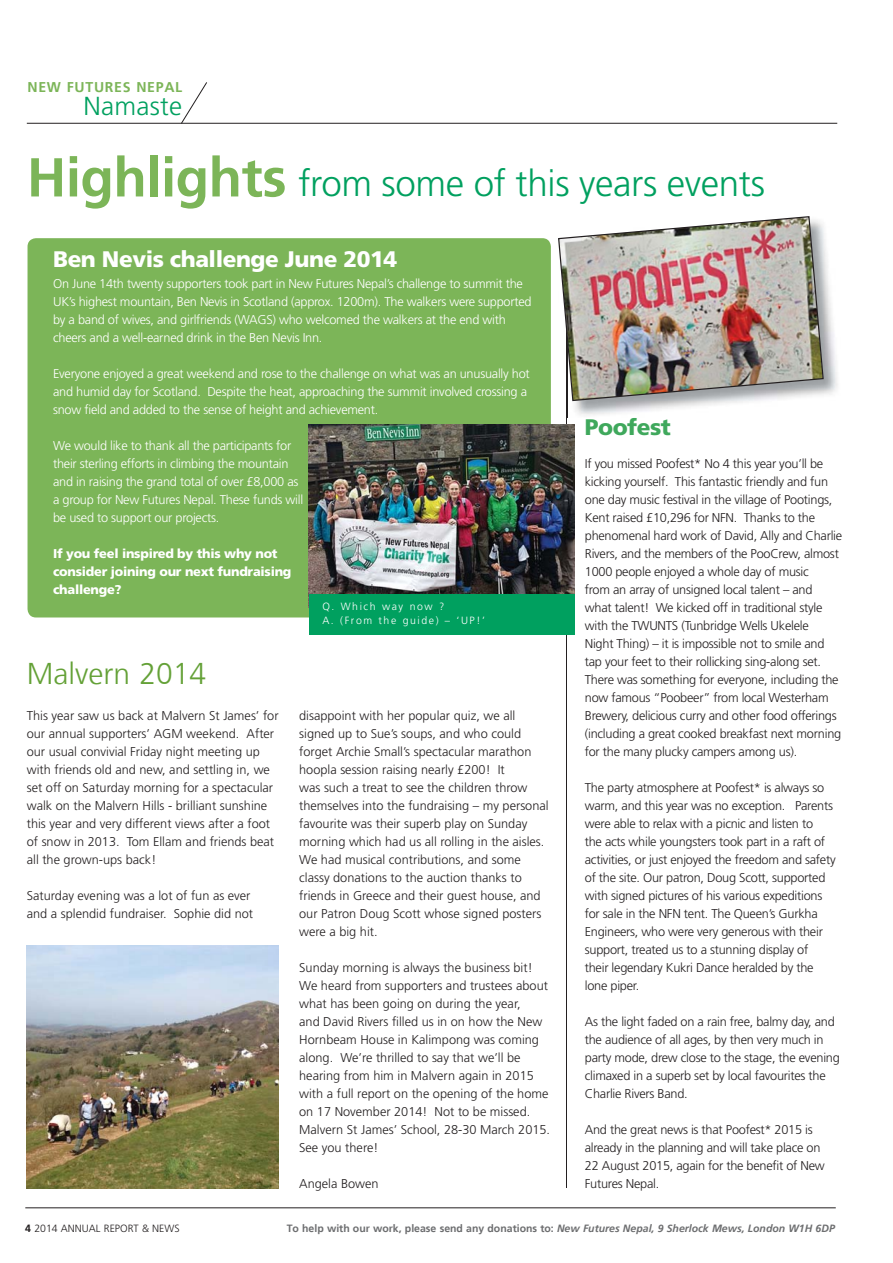
<style>
.page{position:relative;width:893px;height:1263px;background:#fff}
.page>*{position:absolute;margin:0;border:0;box-sizing:border-box;transform-origin:0 0}
.t1{font:300 36.75px "Frutiger LT Std";letter-spacing:-.01em;color:#00a05f}
.t2{font:300 30px "Frutiger LT";color:#64a137}
.t3{font:300 26.1px "Frutiger LT Std";letter-spacing:.01em;color:#00a05f}
.t4{font:900 22.5px "Frutiger LT Std";letter-spacing:-.02em;color:#fff}
.t5{font:900 22.5px "Frutiger LT Std";letter-spacing:-.02em;color:#3fa85c}
.t6{font:700 14.1px "Frutiger LT";letter-spacing:.05em;color:#7cb558}
.t7{font:300 12.75px/18px "Frutiger LT Std";letter-spacing:-.02em;color:#231f20}
.t8{font:300 12.75px/18px "Frutiger LT Std";color:#231f20}
.t9{font:300 12.75px/18px "Frutiger LT Std";letter-spacing:-.02em;color:#fff}
.t10{font:900 12.75px/18px "Frutiger LT Std";letter-spacing:-.02em;color:#fff}
.t11{font:700 10.5px "Frutiger LT";color:#6d6e70}
.t12{font:300 10.5px/13.5px "Frutiger LT Std";letter-spacing:.15em;color:#fff}
.t13{font:300 10.5px "Frutiger LT Std";color:#231f20}
.s1{font-weight:700;font-size:54.75px;color:#7cb558}
.s2{font-family:"Frutiger LT";font-weight:700}
.s3{font-style:italic}
</style>
<div class="page">
<hr style="left:566px;top:243px;width:1px;height:945px;background:#231f20">
<hr style="left:25px;top:1207px;width:810px;height:1px;background:#231f20">
<hr style="left:27px;top:123px;width:810px;height:1px;background:#231f20">
<div style="left:28px;top:238px;width:523px;height:380px;background:#7cb558;border-radius:9px"></div>
<img style="left:309px;top:425px;width:265px;height:169px">
<img style="left:567px;top:239px;width:271px;height:179px">
<img style="left:558px;top:216px;width:266px;height:186px">
<svg style="left:180px;top:82px;width:28px;height:42px"></svg>
<div style="left:309px;top:594px;width:265px;height:41px;background:#00a05f"></div>
<img style="left:27px;top:945px;width:251px;height:243px">
<p class="t6" style="left:28px;top:79px;width:156px">NEW FUTURES NEPAL</p>
<h3 class="t3" style="left:84px;top:93px;width:100px">Namaste</h3>
<h1 class="t1" style="left:27px;top:166px;width:739px"><span class="s1">Highlights</span> from some of this years events</h1>
<h3 class="t4" style="left:53px;top:248px;width:345px">Ben Nevis challenge June 2014</h3>
<p class="t9" style="left:53px;top:275px;width:480px">On June 14th twenty supporters took part in New Futures Nepal’s challenge to summit the UK’s highest mountain, Ben Nevis in Scotland (approx. 1200m). The walkers were supported by a band of wives, and girlfriends (WAGS) who welcomed the walkers at the end with cheers and a well-earned drink in the Ben Nevis Inn.</p>
<p class="t9" style="left:53px;top:365px;width:478px">Everyone enjoyed a great weekend and rose to the challenge on what was an unusually hot and humid day for Scotland. Despite the heat, approaching the summit involved crossing a snow field and added to the sense of height and achievement.</p>
<p class="t9" style="left:53px;top:437px;width:251px">We would like to thank all the participants for their sterling efforts in climbing the mountain and in raising the grand total of over £8,000 as a group for New Futures Nepal. These funds will be used to support our projects.</p>
<p class="t10" style="left:53px;top:545px;width:240px">If you feel inspired by this why not consider joining our next fundraising challenge?</p>
<h2 class="t2" style="left:27px;top:657px;width:181px">Malvern 2014</h2>
<p class="t8" style="left:27px;top:707px;width:253px">This year saw us back at Malvern St James’ for our annual supporters’ AGM weekend. After our usual convivial Friday night meeting up with friends old and new, and settling in, we set off on Saturday morning for a spectacular walk on the Malvern Hills - brilliant sunshine this year and very different views after a foot of snow in 2013. Tom Ellam and friends beat all the grown-ups back!</p>
<p class="t8" style="left:27px;top:887px;width:228px">Saturday evening was a lot of fun as ever and a splendid fundraiser. Sophie did not</p>
<p class="t12" style="left:322px;top:601px;width:164px">Q. Which way now ?<br>A. (From the guide) – ‘UP!’</p>
<p class="t8" style="left:299px;top:707px;width:251px">disappoint with her popular quiz, we all signed up to Sue’s soups, and who could forget Archie Small’s spectacular marathon hoopla session raising nearly £200! It<br>was such a treat to see the children throw themselves into the fundraising – my personal favourite was their superb play on Sunday morning which had us all rolling in the aisles.<br>We had musical contributions, and some classy donations to the auction thanks to friends in Greece and their guest house, and our Patron Doug Scott whose signed posters were a big hit.</p>
<p class="t8" style="left:299px;top:959px;width:252px">Sunday morning is always the business bit!<br>We heard from supporters and trustees about what has been going on during the year,<br>and David Rivers filled us in on how the New Hornbeam House in Kalimpong was coming along. We’re thrilled to say that we’ll be hearing from him in Malvern again in 2015 with a full report on the opening of the home on 17 November 2014! Not to be missed.<br>Malvern St James’ School, 28-30 March 2015.<br>See you there!</p>
<p class="t8" style="left:299px;top:1175px;width:81px">Angela Bowen</p>
<h3 class="t5" style="left:585px;top:417px;width:88px">Poofest</h3>
<p class="t7" style="left:585px;top:455px;width:259px">If you missed Poofest* No 4 this year you’ll be kicking yourself. This fantastic friendly and fun one day music festival in the village of Pootings, Kent raised £10,296 for NFN. Thanks to the phenomenal hard work of David, Ally and Charlie Rivers, and the members of the PooCrew, almost 1000 people enjoyed a whole day of music<br>from an array of unsigned local talent – and what talent! We kicked off in traditional style with the TWUNTS (Tunbridge Wells Ukelele<br>Night Thing) – it is impossible not to smile and tap your feet to their rollicking sing-along set.<br>There was something for everyone, including the now famous “Poobeer” from local Westerham Brewery, delicious curry and other food offerings (including a great cooked breakfast next morning for the many plucky campers among us).</p>
<p class="t7" style="left:585px;top:779px;width:252px">The party atmosphere at Poofest* is always so warm, and this year was no exception. Parents were able to relax with a picnic and listen to<br>the acts while youngsters took part in a raft of activities, or just enjoyed the freedom and safety of the site. Our patron, Doug Scott, supported with signed pictures of his various expeditions for sale in the NFN tent. The Queen’s Gurkha Engineers, who were very generous with their support, treated us to a stunning display of<br>their legendary Kukri Dance heralded by the lone piper.</p>
<p class="t7" style="left:585px;top:1013px;width:256px">As the light faded on a rain free, balmy day, and the audience of all ages, by then very much in party mode, drew close to the stage, the evening climaxed in a superb set by local favourites the Charlie Rivers Band.</p>
<p class="t7" style="left:585px;top:1121px;width:241px">And the great news is that Poofest* 2015 is already in the planning and will take place on 22 August 2015, again for the benefit of New Futures Nepal.</p>
<p class="t13" style="left:25px;top:1223px;width:156px"><span class="s2">4</span> 2014 ANNUAL REPORT &amp; NEWS</p>
<p class="t11" style="left:287px;top:1222px;width:549px">To help with our work, please send any donations to: <span class="s3">New Futures Nepal, 9 Sherlock Mews, London W1H 6DP</span></p>
</div>
